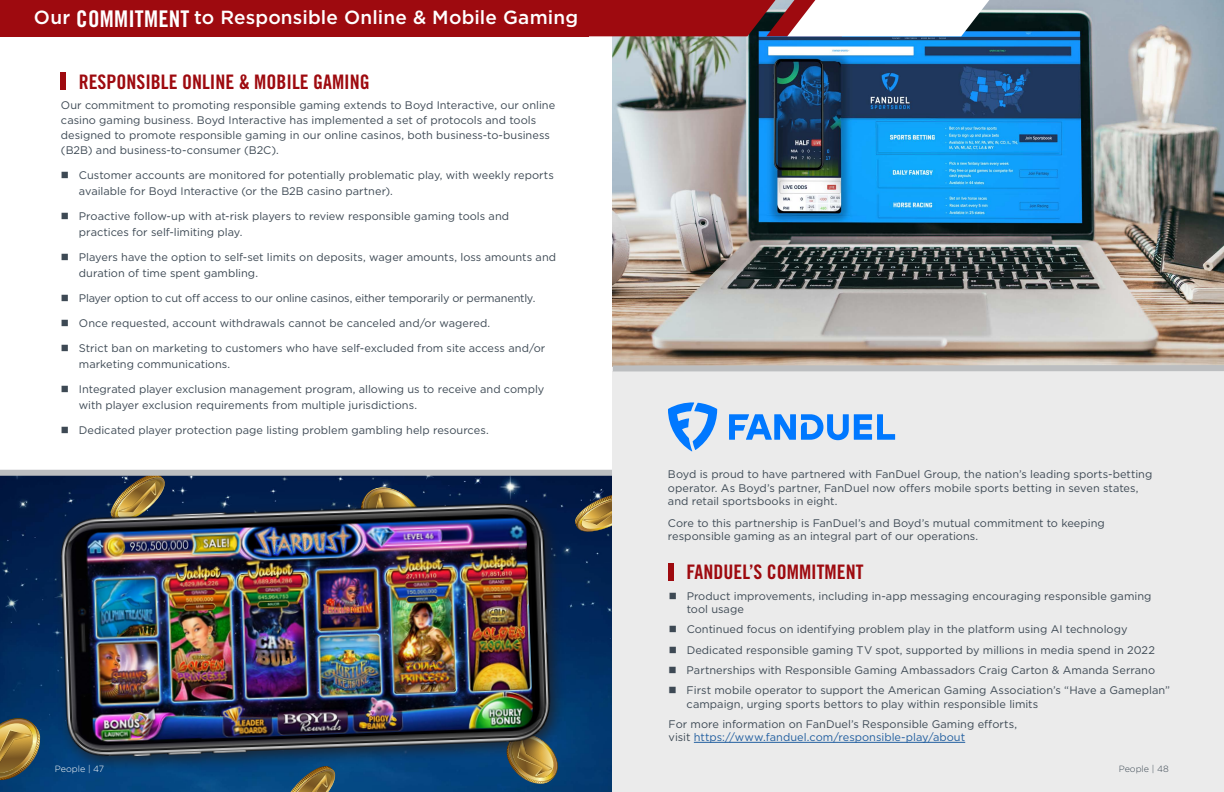
<style>
.page{position:relative;width:1224px;height:792px;background:#fff}
.page>*{position:absolute;margin:0;border:0;box-sizing:border-box;transform-origin:0 0}
.t1{font:20px "Trade Gothic LT Std Bd Cn 20";color:#9e0a0f}
.t2{font:500 19px "Gotham";letter-spacing:.01em;color:#fff}
.t3{font:11px/16px "Gotham";color:#3d4954}
.t4{font:11px "Gotham";letter-spacing:-.02em;color:#3d4954}
.t5{font:11px "Gotham";color:#215e9f}
.t6{font:300 9px "Gotham";color:#fff}
.t7{font:300 9px "Gotham";color:#3d4954}
.s1{font-family:"Trade Gothic LT Std Bd Cn 20";font-weight:400;font-size:23px}
.s2{color:#3d4954}
</style>
<div class="page">
<img style="left:15px;top:476px;width:597px;height:316px">
<svg style="left:496px;top:781px;width:73px;height:11px"></svg>
<div style="left:0;top:474px;width:15px;height:261px;background:#000e35;opacity:.39"></div>
<svg style="left:102px;top:469px;width:72px;height:10px"></svg>
<svg style="left:579px;top:493px;width:34px;height:40px"></svg>
<svg style="left:285px;top:781px;width:53px;height:11px"></svg>
<svg style="left:348px;top:476px;width:90px;height:3px"></svg>
<svg style="left:0;top:718px;width:54px;height:74px;background:#736e4f"></svg>
<div style="left:613px;top:371px;width:611px;height:421px;background:#ebebeb"></div>
<img style="left:613px;top:0;width:611px;height:362px">
<div style="left:60px;top:72px;width:6px;height:18px;background:#9e0a0f"></div>
<hr style="left:694px;top:742px;width:271px;height:1px;background:#215e9f">
<div style="left:668px;top:563px;width:5px;height:18px;background:#9e0a0f"></div>
<svg style="left:588px;top:0;width:401px;height:36px"></svg>
<div style="left:0;top:0;width:588px;height:36px;background:#9e0a0f"></div>
<svg style="left:612px;top:362px;width:612px;height:12px"></svg>
<svg style="left:668px;top:402px;width:227px;height:49px"></svg>
<img style="left:33px;top:479px;width:546px;height:302px">
<div style="left:0;top:470px;width:612px;height:6px;background:#bcbec0"></div>
<h2 class="t2" style="left:34px;top:7px;width:546px">Our <span class="s1">COMMITMENT</span> to Responsible Online &amp; Mobile Gaming</h2>
<h1 class="t1" style="left:79px;top:70px;width:293px">RESPONSIBLE ONLINE &amp; MOBILE GAMING</h1>
<p class="t3" style="left:61px;top:97px;width:496px;line-height:15.2px">Our commitment to promoting responsible gaming extends to Boyd Interactive, our online casino gaming business. Boyd Interactive has implemented a set of protocols and tools designed to promote responsible gaming in our online casinos, both business-to-business (B2B) and business-to-consumer (B2C).</p>
<p class="t3" style="left:79px;top:167px;width:476px">Customer accounts are monitored for potentially problematic play, with weekly reports available for Boyd Interactive (or the B2B casino partner).</p>
<p class="t3" style="left:79px;top:208px;width:432px">Proactive follow-up with at-risk players to review responsible gaming tools and practices for self-limiting play.</p>
<p class="t3" style="left:79px;top:249px;width:479px">Players have the option to self-set limits on deposits, wager amounts, loss amounts and duration of time spent gambling.</p>
<p class="t4" style="left:79px;top:291px;width:458px">Player option to cut off access to our online casinos, either temporarily or permanently.</p>
<p class="t3" style="left:79px;top:315px;width:413px">Once requested, account withdrawals cannot be canceled and/or wagered.</p>
<p class="t3" style="left:79px;top:340px;width:468px">Strict ban on marketing to customers who have self-excluded from site access and/or marketing communications.</p>
<p class="t3" style="left:79px;top:381px;width:467px">Integrated player exclusion management program, allowing us to receive and comply with player exclusion requirements from multiple jurisdictions.</p>
<p class="t3" style="left:79px;top:422px;width:411px">Dedicated player protection page listing problem gambling help resources.</p>
<p class="t3" style="left:668px;top:468px;width:486px;line-height:13.2px">Boyd is proud to have partnered with FanDuel Group, the nation’s leading sports-betting operator. As Boyd’s partner, FanDuel now offers mobile sports betting in seven states, and retail sportsbooks in eight.</p>
<p class="t3" style="left:668px;top:516px;width:438px;line-height:13.2px">Core to this partnership is FanDuel’s and Boyd’s mutual commitment to keeping responsible gaming as an integral part of our operations.</p>
<h1 class="t1" style="left:686px;top:560px;width:178px">FANDUEL’S COMMITMENT</h1>
<p class="t3" style="left:687px;top:589px;width:466px;line-height:13.2px">Product improvements, including in-app messaging encouraging responsible gaming tool usage</p>
<p class="t3" style="left:687px;top:619px;width:485px;line-height:20.4px">Continued focus on identifying problem play in the platform using AI technology Dedicated responsible gaming TV spot, supported by millions in media spend in 2022<br>Partnerships with Responsible Gaming Ambassadors Craig Carton &amp; Amanda Serrano First mobile operator to support the American Gaming Association’s “Have a Gameplan”</p>
<p class="t3" style="left:669px;top:693px;width:371px;line-height:20.4px;text-indent:18px">campaign, urging sports bettors to play within responsible limits<br>For more information on FanDuel’s Responsible Gaming efforts,</p>
<p class="t5" style="left:669px;top:730px;width:298px"><span class="s2">visit</span> https://www.fanduel.com/responsible-play/about</p>
<p class="t6" style="left:55px;top:764px;width:51px">People | 47</p>
<p class="t7" style="left:1119px;top:764px;width:52px">People | 48</p>
</div>
